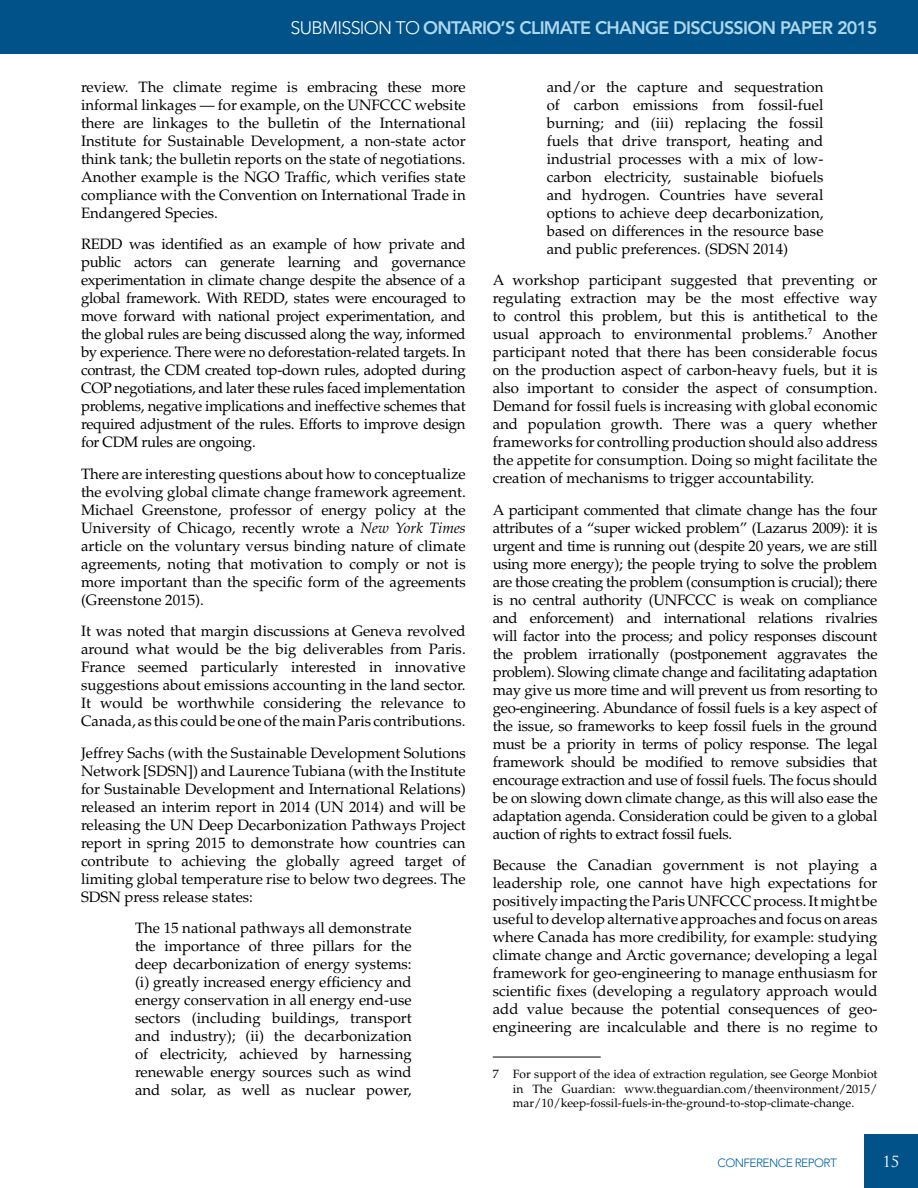
<style>
.page{position:relative;width:918px;height:1188px;background:#fff}
.page>*{position:absolute;margin:0;border:0;box-sizing:border-box;transform-origin:0 0}
.t1{font:800 18px "Avenir LT Std";letter-spacing:-.04em;color:#add7ef}
.t2{font:15px/18px "Palatino LT Std";color:#000;text-align:justify}
.t3{font:15px "Trajan Pro";color:#fff}
.t4{font:12px/14.4px "Palatino LT Std";color:#000;text-align:justify}
.t5{font:300 12px "Avenir";letter-spacing:-.05em;color:#0065a4}
.s1{font-weight:300;color:#fff}
.s2{font-style:italic}
</style>
<div class="page">
<div style="left:864px;top:1134px;width:54px;height:54px;background:#005288"></div>
<div style="left:0;top:0;width:918px;height:54px;background:#005288"></div>
<hr style="left:493px;top:1057px;width:108px;height:1px;background:#000">
<p class="t1" style="left:291px;top:17px;width:588px"><span class="s1">SUBMISSION TO</span> ONTARIO’S CLIMATE CHANGE DISCUSSION PAPER 2015</p>
<p class="t2" style="left:81px;top:78px;width:386px">review. The climate regime is embracing these more informal linkages — for example, on the UNFCCC website there are linkages to the bulletin of the International Institute for Sustainable Development, a non-state actor think tank; the bulletin reports on the state of negotiations.<br>Another example is the NGO Traffic, which verifies state compliance with the Convention on International Trade in Endangered Species.</p>
<p class="t2" style="left:81px;top:236px;width:386px">REDD was identified as an example of how private and public actors can generate learning and governance experimentation in climate change despite the absence of a global framework. With REDD, states were encouraged to move forward with national project experimentation, and the global rules are being discussed along the way, informed by experience. There were no deforestation-related targets. In contrast, the CDM created top-down rules, adopted during COP negotiations, and later these rules faced implementation problems, negative implications and ineffective schemes that required adjustment of the rules. Efforts to improve design for CDM rules are ongoing.</p>
<p class="t2" style="left:81px;top:465px;width:386px">There are interesting questions about how to conceptualize the evolving global climate change framework agreement.<br>Michael Greenstone, professor of energy policy at the University of Chicago, recently wrote a <span class="s2">New York Times </span>article on the voluntary versus binding nature of climate agreements, noting that motivation to comply or not is more important than the specific form of the agreements (Greenstone 2015).</p>
<p class="t2" style="left:81px;top:623px;width:386px">It was noted that margin discussions at Geneva revolved around what would be the big deliverables from Paris.<br>France seemed particularly interested in innovative suggestions about emissions accounting in the land sector.<br>It would be worthwhile considering the relevance to Canada, as this could be one of the main Paris contributions.</p>
<p class="t2" style="left:81px;top:744px;width:386px">Jeffrey Sachs (with the Sustainable Development Solutions Network [SDSN]) and Laurence Tubiana (with the Institute for Sustainable Development and International Relations) released an interim report in 2014 (UN 2014) and will be releasing the UN Deep Decarbonization Pathways Project report in spring 2015 to demonstrate how countries can contribute to achieving the globally agreed target of limiting global temperature rise to below two degrees. The SDSN press release states:</p>
<p class="t2" style="left:135px;top:920px;width:278px">The 15 national pathways all demonstrate the importance of three pillars for the deep decarbonization of energy systems: (i) greatly increased energy efficiency and energy conservation in all energy end-use sectors (including buildings, transport and industry); (ii) the decarbonization of electricity, achieved by harnessing renewable energy sources such as wind and solar, as well as nuclear power,</p>
<p class="t2" style="left:547px;top:78px;width:278px">and/or the capture and sequestration of carbon emissions from fossil-fuel burning; and (iii) replacing the fossil fuels that drive transport, heating and industrial processes with a mix of low&shy;carbon electricity, sustainable biofuels and hydrogen. Countries have several options to achieve deep decarbonization, based on differences in the resource base and public preferences. (SDSN 2014)</p>
<p class="t2" style="left:493px;top:272px;width:386px">A workshop participant suggested that preventing or regulating extraction may be the most effective way to control this problem, but this is antithetical to the usual approach to environmental problems.<sup>7</sup> Another participant noted that there has been considerable focus on the production aspect of carbon-heavy fuels, but it is also important to consider the aspect of consumption.<br>Demand for fossil fuels is increasing with global economic and population growth. There was a query whether frameworks for controlling production should also address the appetite for consumption. Doing so might facilitate the creation of mechanisms to trigger accountability.</p>
<p class="t2" style="left:493px;top:501px;width:386px">A participant commented that climate change has the four attributes of a “super wicked problem” (Lazarus 2009): it is urgent and time is running out (despite 20 years, we are still using more energy); the people trying to solve the problem are those creating the problem (consumption is crucial); there is no central authority (UNFCCC is weak on compliance and enforcement) and international relations rivalries will factor into the process; and policy responses discount the problem irrationally (postponement aggravates the problem). Slowing climate change and facilitating adaptation may give us more time and will prevent us from resorting to geo-engineering. Abundance of fossil fuels is a key aspect of the issue, so frameworks to keep fossil fuels in the ground must be a priority in terms of policy response. The legal framework should be modified to remove subsidies that encourage extraction and use of fossil fuels. The focus should be on slowing down climate change, as this will also ease the adaptation agenda. Consideration could be given to a global auction of rights to extract fossil fuels.</p>
<p class="t2" style="left:493px;top:857px;width:386px">Because the Canadian government is not playing a leadership role, one cannot have high expectations for positively impacting the Paris UNFCCC process. It might be useful to develop alternative approaches and focus on areas where Canada has more credibility, for example: studying climate change and Arctic governance; developing a legal framework for geo-engineering to manage enthusiasm for scientific fixes (developing a regulatory approach would add value because the potential consequences of geo&shy;engineering are incalculable and there is no regime to</p>
<p class="t4" style="left:513px;top:1067px;width:366px;text-indent:-20px">7 For support of the idea of extraction regulation, see George Monbiot in The Guardian: www.theguardian.com/theenvironment/2015/ mar/10/keep-fossil-fuels-in-the-ground-to-stop-climate-change.</p>
<p class="t5" style="left:718px;top:1156px;width:121px">CONFERENCE REPORT</p>
<p class="t3" style="left:882px;top:1152px;width:19px">15</p>
</div>
